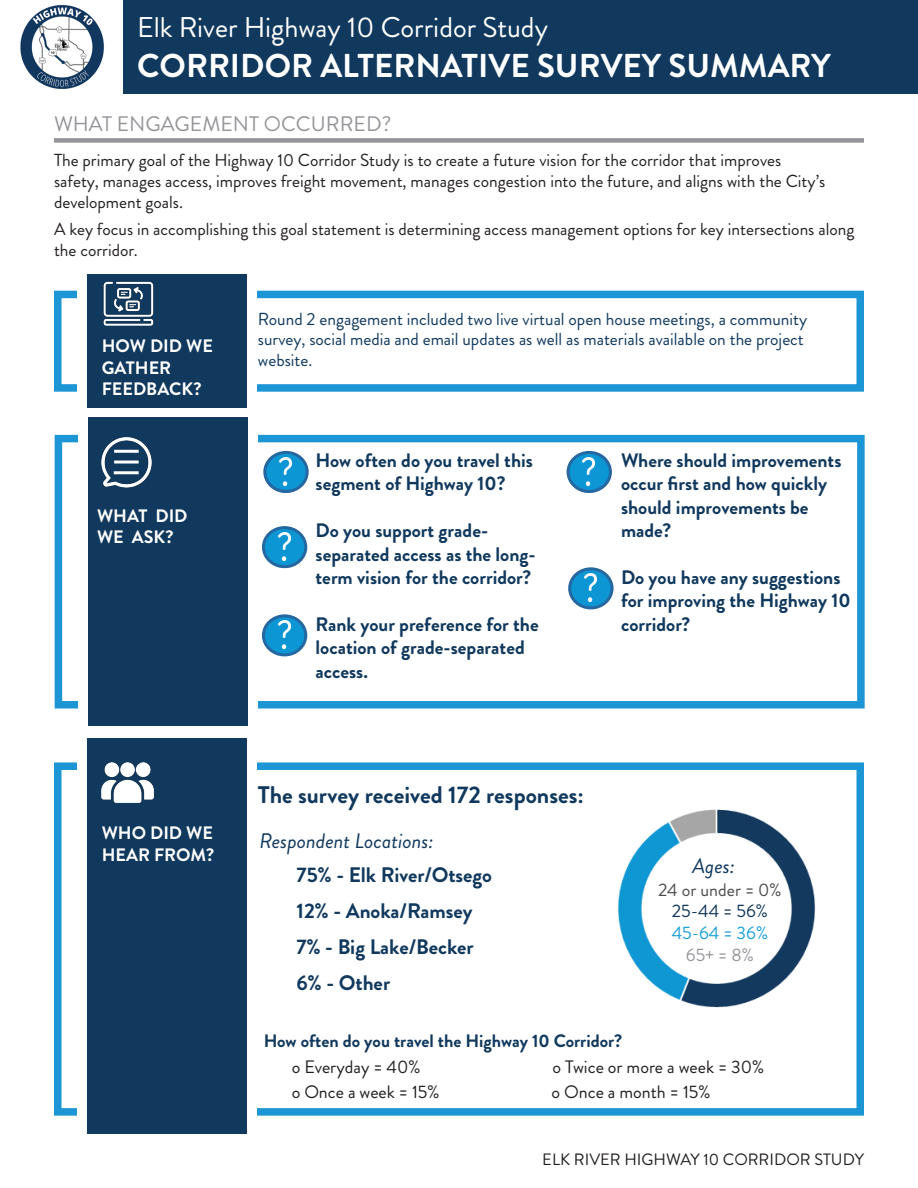
<style>
.page{position:relative;width:918px;height:1188px;background:#fff}
.page>*{position:absolute;margin:0;border:0;box-sizing:border-box;transform-origin:0 0}
.t1{font:700 33px "Brandon Grotesque";color:#fff}
.t2{font:28.5px "Brandon Grotesque";color:#fff}
.t3{font:700 24px "Brandon Grotesque";color:#10395d}
.t4{font:700 21px "Brandon Grotesque";color:#10395d}
.t5{font:italic 21px "Brandon Grotesque";color:#10395d}
.t6{font:21px "Brandon Grotesque";color:#949599}
.t7{font:700 19.5px/23.4px "Brandon Grotesque";color:#10395d}
.t8{font:18px "Brandon Grotesque";color:#231f20}
.t9{font:700 18px/21.6px "Brandon Grotesque";color:#fff}
.t10{font:700 18px "Brandon Grotesque";color:#10395d}
.t11{font:18px "Brandon Grotesque";color:#4b4c4d}
.t12{font:18px "Brandon Grotesque";color:#0e365a}
.t13{font:18px "Brandon Grotesque";color:#1b9fd8}
.t14{font:18px "Brandon Grotesque";color:#949599}
.t15{font:17.4px/20.9px "Brandon Grotesque";color:#231f20}
.t16{font:17.4px/20.9px "Brandon Grotesque";color:#10395d}
.t17{font:16.35px "Brandon Grotesque";color:#231f20}
</style>
<div class="page">
<img style="left:20px;top:0;width:104px;height:94px">
<div style="left:124px;top:0;width:794px;height:94px;background:#10395d"></div>
<div style="left:54px;top:291px;width:810px;height:101px;border:8px solid #1c96d4"></div>
<div style="left:77px;top:263px;width:180px;height:169px;background:#fff"></div>
<div style="left:54px;top:762px;width:810px;height:354px;border:8px solid #1c96d4"></div>
<div style="left:77px;top:667px;width:180px;height:455px;background:#fff"></div>
<div style="left:87px;top:274px;width:160px;height:133px;background:#10395d"></div>
<div style="left:87px;top:739px;width:160px;height:395px;background:#10395d"></div>
<div style="left:54px;top:138px;width:810px;height:5px;background:#949599"></div>
<img style="left:103px;top:281px;width:51px;height:45px">
<img style="left:618px;top:809px;width:197px;height:199px">
<img style="left:102px;top:762px;width:52px;height:40px">
<div style="left:55px;top:435px;width:810px;height:274px;border:8px solid #1c96d4"></div>
<div style="left:78px;top:412px;width:180px;height:314px;background:#fff"></div>
<div style="left:88px;top:418px;width:160px;height:308px;background:#10395d"></div>
<img style="left:261px;top:526px;width:47px;height:43px">
<div style="left:262px;top:526px;width:45px;height:42px;border:3px solid #2567a1;border-radius:50%"></div>
<img style="left:566px;top:450px;width:46px;height:43px">
<div style="left:567px;top:451px;width:45px;height:42px;border:3px solid #2567a1;border-radius:50%"></div>
<img style="left:263px;top:450px;width:46px;height:43px">
<div style="left:263px;top:451px;width:46px;height:42px;border:3px solid #2567a1;border-radius:50%"></div>
<img style="left:261px;top:614px;width:47px;height:43px">
<div style="left:262px;top:614px;width:45px;height:42px;border:3px solid #2567a1;border-radius:50%"></div>
<img style="left:568px;top:571px;width:46px;height:39px">
<div style="left:568px;top:567px;width:46px;height:42px;border:3px solid #2567a1;border-radius:50%"></div>
<img style="left:101px;top:437px;width:51px;height:51px">
<div style="left:114px;top:447px;width:24px;height:33px;background:#10395d;border-radius:50%"></div>
<hr style="left:114px;top:450px;width:25px;height:3px;background:#fff">
<hr style="left:114px;top:461px;width:25px;height:3px;background:#fff">
<hr style="left:114px;top:471px;width:25px;height:3px;background:#fff">
<p class="t2" style="left:137px;top:8px;width:412px">Elk River Highway 10 Corridor Study</p>
<p class="t1" style="left:137px;top:42px;width:695px">CORRIDOR ALTERNATIVE SURVEY SUMMARY</p>
<p class="t6" style="left:54px;top:109px;width:339px">WHAT ENGAGEMENT OCCURRED?</p>
<p class="t15" style="left:54px;top:150px;width:773px">The primary goal of the Highway 10 Corridor Study is to create a future vision for the corridor that improves safety, manages access, improves freight movement, manages congestion into the future, and aligns with the City’s development goals.</p>
<p class="t15" style="left:54px;top:219px;width:802px">A key focus in accomplishing this goal statement is determining access management options for key intersections along the corridor.</p>
<p class="t9" style="left:102px;top:335px;width:113px">HOW DID WE<br>GATHER</p>
<p class="t9" style="left:102px;top:379px;width:101px">FEEDBACK?</p>
<p class="t9" style="left:97px;top:505px;width:92px">WHAT DID</p>
<p class="t9" style="left:97px;top:527px;width:78px">WE ASK?</p>
<p class="t9" style="left:102px;top:822px;width:114px">WHO DID WE<br>HEAR FROM?</p>
<p class="t16" style="left:258px;top:308px;width:551px">Round 2 engagement included two live virtual open house meetings, a community survey, social media and email updates as well as materials available on the project website.</p>
<p class="t7" style="left:316px;top:449px;width:219px">How often do you travel this segment of Highway 10?</p>
<p class="t7" style="left:316px;top:519px;width:222px">Do you support grade&shy;separated access as the long&shy;term vision for the corridor?</p>
<p class="t7" style="left:316px;top:613px;width:225px">Rank your preference for the location of grade-separated access.</p>
<p class="t7" style="left:621px;top:449px;width:222px">Where should improvements occur first and how quickly should improvements be made?</p>
<p class="t7" style="left:621px;top:566px;width:231px">Do you have any suggestions for improving the Highway 10 corridor?</p>
<p class="t3" style="left:258px;top:778px;width:328px">The survey received 172 responses:</p>
<p class="t5" style="left:259px;top:826px;width:176px">Respondent Locations:</p>
<p class="t4" style="left:297px;top:860px;width:197px">75% - Elk River/Otsego</p>
<p class="t4" style="left:297px;top:896px;width:177px">12% - Anoka/Ramsey</p>
<p class="t4" style="left:297px;top:932px;width:179px">7% - Big Lake/Becker</p>
<p class="t4" style="left:297px;top:968px;width:95px">6% - Other</p>
<p class="t5" style="left:692px;top:851px;width:44px">Ages:</p>
<p class="t11" style="left:658px;top:877px;width:125px">24 or under = 0%</p>
<p class="t12" style="left:672px;top:899px;width:98px">25-44 = 56%</p>
<p class="t13" style="left:672px;top:920px;width:98px">45-64 = 36%</p>
<p class="t14" style="left:686px;top:942px;width:70px">65+ = 8%</p>
<p class="t10" style="left:264px;top:1029px;width:360px">How often do you travel the Highway 10 Corridor?</p>
<p class="t8" style="left:292px;top:1054px;width:131px">o Everyday = 40%</p>
<p class="t8" style="left:553px;top:1054px;width:213px">o Twice or more a week = 30%</p>
<p class="t8" style="left:292px;top:1080px;width:150px">o Once a week = 15%</p>
<p class="t8" style="left:552px;top:1080px;width:161px">o Once a month = 15%</p>
<p class="t17" style="left:542px;top:1148px;width:323px">ELK RIVER HIGHWAY 10 CORRIDOR STUDY</p>
</div>
